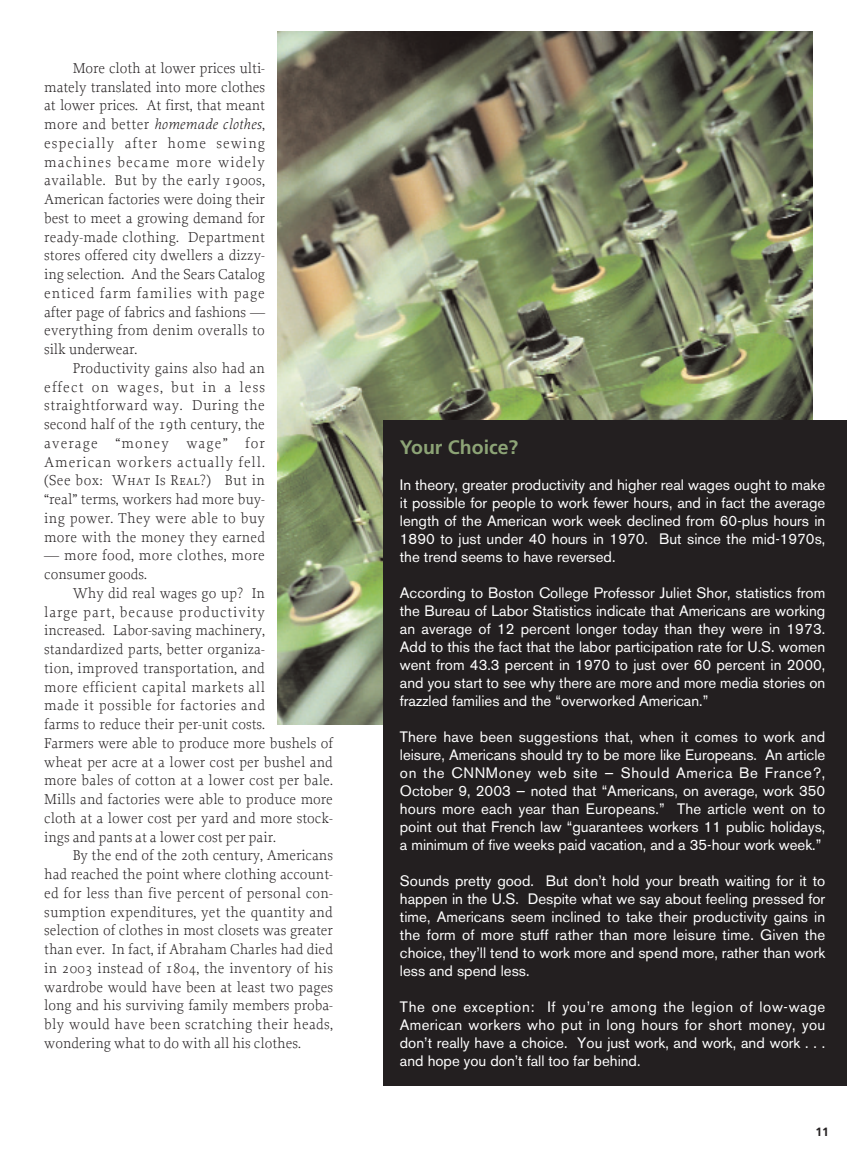
<style>
.page{position:relative;width:864px;height:1161px;background:#fff}
.page>*{position:absolute;margin:0;border:0;box-sizing:border-box;transform-origin:0 0}
.t1{font:700 19.5px "Frutiger";color:#8da476}
.t2{font:300 15px/18.8px "Proforma";letter-spacing:.005em;color:#231f20;text-align:justify}
.t3{font:15px/18px "Akzidenz Grotesk BE";color:#fff;text-align:justify}
.t4{font:300 15px/18.8px "Proforma";letter-spacing:.025em;color:#231f20}
.t5{font:15px "Proforma Light SC";letter-spacing:.03em;color:#231f20}
.t6{font:700 12px "Frutiger";color:#231f20}
.s1{font-style:italic}
.s2{font-family:"Proforma";font-weight:300}
</style>
<div class="page">
<img style="left:277px;top:32px;width:536px;height:692px">
<div style="left:383px;top:420px;width:464px;height:666px;background:#231f20"></div>
<p class="t2" style="left:44px;top:60px;width:222px;text-indent:28px">More cloth at lower prices ulti&shy;mately translated into more clothes at lower prices. At first, that meant more and better <span class="s1">homemade clothes</span>, especially after home sewing machines became more widely available. But by the early 1900s, American factories were doing their best to meet a growing demand for ready-made clothing. Department stores offered city dwellers a dizzy&shy;ing selection. And the Sears Catalog enticed farm families with page after page of fabrics and fashions — everything from denim overalls to silk underwear.</p>
<p class="t2" style="left:44px;top:360px;width:222px;text-indent:28px">Productivity gains also had an effect on wages, but in a less straightforward way. During the second half of the 19th century, the average “money wage” for American workers actually fell.</p>
<p class="t5" style="left:44px;top:471px;width:222px">(<span class="s2">See box:</span> What Is Real?) <span class="s2">But in</span></p>
<p class="t2" style="left:44px;top:491px;width:222px">“real” terms, workers had more buy&shy;ing power. They were able to buy more with the money they earned</p>
<p class="t4" style="left:44px;top:547px;width:222px">— more food, more clothes, more consumer goods.</p>
<p class="t2" style="left:44px;top:585px;width:290px;text-align:left;text-indent:28px">Why did real wages go up? In<br>large part, because productivity<br>increased. Labor-saving machinery, standardized parts, better organiza-<br>tion, improved transportation, and<br>more efficient capital markets all<br>made it possible for factories and<br>farms to reduce their per-unit costs.<br>Farmers were able to produce more bushels of wheat per acre at a lower cost per bushel and more bales of cotton at a lower cost per bale.<br>Mills and factories were able to produce more cloth at a lower cost per yard and more stock&shy;ings and pants at a lower cost per pair.</p>
<p class="t2" style="left:44px;top:847px;width:290px;text-indent:28px">By the end of the 20th century, Americans had reached the point where clothing account&shy;ed for less than five percent of personal con&shy;sumption expenditures, yet the quantity and selection of clothes in most closets was greater than ever. In fact, if Abraham Charles had died in 2003 instead of 1804, the inventory of his wardrobe would have been at least two pages long and his surviving family members proba&shy;bly would have been scratching their heads, wondering what to do with all his clothes.</p>
<h1 class="t1" style="left:400px;top:440px;width:120px">Your Choice?</h1>
<p class="t3" style="left:400px;top:478px;width:427px">In theory, greater productivity and higher real wages ought to make it possible for people to work fewer hours, and in fact the average length of the American work week declined from 60-plus hours in 1890 to just under 40 hours in 1970. But since the mid-1970s, the trend seems to have reversed.</p>
<p class="t3" style="left:400px;top:586px;width:427px">According to Boston College Professor Juliet Shor, statistics from the Bureau of Labor Statistics indicate that Americans are working an average of 12 percent longer today than they were in 1973.<br>Add to this the fact that the labor participation rate for U.S. women went from 43.3 percent in 1970 to just over 60 percent in 2000, and you start to see why there are more and more media stories on frazzled families and the “overworked American.”</p>
<p class="t3" style="left:400px;top:730px;width:427px">There have been suggestions that, when it comes to work and leisure, Americans should try to be more like Europeans. An article on the CNNMoney web site — Should America Be France?, October 9, 2003 — noted that “Americans, on average, work 350 hours more each year than Europeans.” The article went on to point out that French law “guarantees workers 11 public holidays, a minimum of five weeks paid vacation, and a 35-hour work week.”</p>
<p class="t3" style="left:400px;top:874px;width:427px">Sounds pretty good. But don’t hold your breath waiting for it to happen in the U.S. Despite what we say about feeling pressed for time, Americans seem inclined to take their productivity gains in the form of more stuff rather than more leisure time. Given the choice, they’ll tend to work more and spend more, rather than work less and spend less.</p>
<p class="t3" style="left:400px;top:1000px;width:427px">The one exception: If you’re among the legion of low-wage American workers who put in long hours for short money, you don’t really have a choice. You just work, and work, and work . . . and hope you don’t fall too far behind.</p>
<p class="t6" style="left:815px;top:1126px;width:15px">11</p>
</div>
